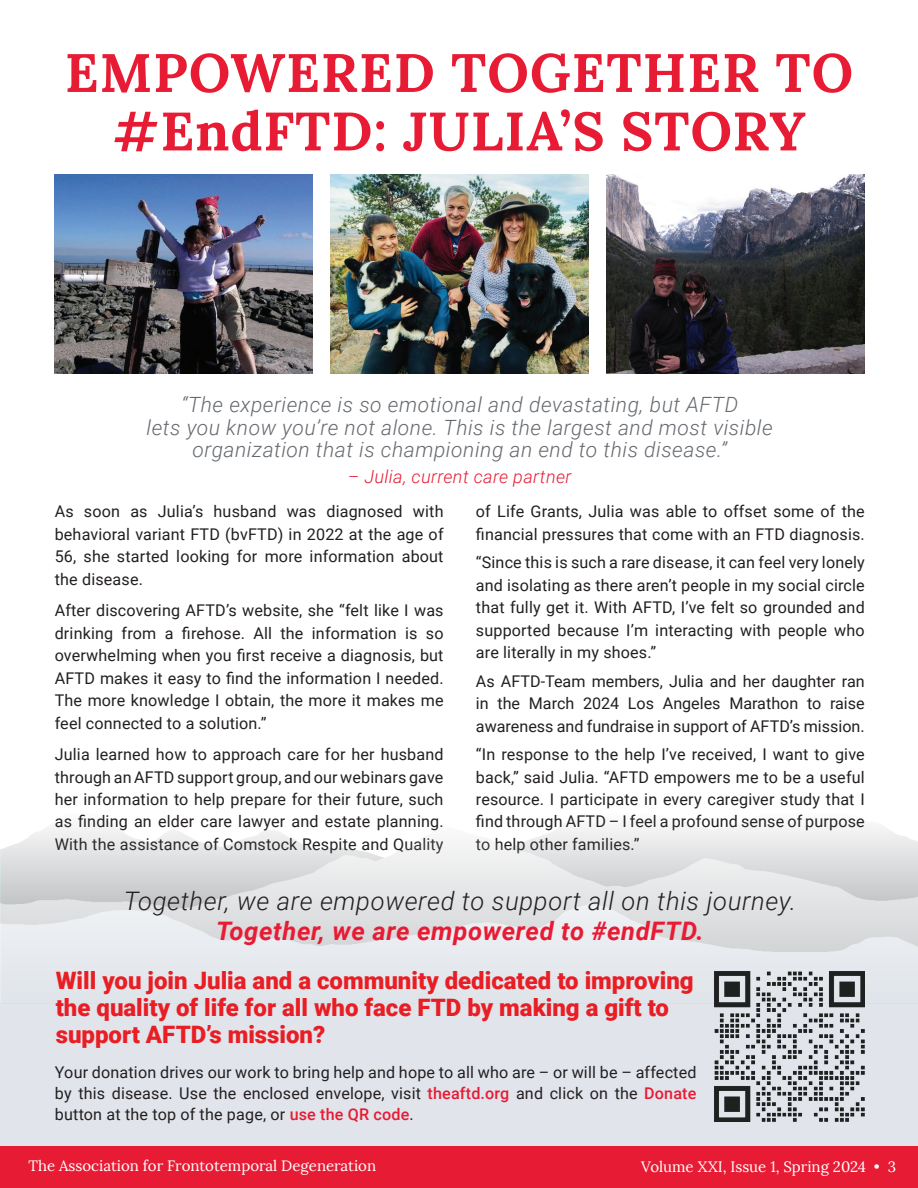
<style>
.page{position:relative;width:918px;height:1188px;background:#fff}
.page>*{position:absolute;margin:0;border:0;box-sizing:border-box;transform-origin:0 0}
.t1{font:700 54px/58.5px "Lora";letter-spacing:.02em;color:#e71c34;text-align:center}
.t2{font:italic 300 25.5px "Roboto";letter-spacing:.025em;color:#231f20}
.t3{font:italic 700 25.5px "Roboto";letter-spacing:.025em;color:#e71c34}
.t4{font:900 24px/27px "Roboto";color:#e81e24}
.t5{font:italic 300 21px/22.5px "Roboto";letter-spacing:.025em;color:#65696f;text-align:center}
.t6{font:italic 300 18px "Roboto";letter-spacing:.02em;color:#e71c34}
.t7{font:16.2px/22.5px "Roboto";letter-spacing:.01em;color:#231f20;text-align:justify}
.t8{font:15px "Lora";color:#fff}
.s1{font-weight:500;color:#e71c34}
</style>
<div class="page">
<div style="left:0;top:1146px;width:918px;height:42px;background:#e71c34"></div>
<img style="left:55px;top:174px;width:258px;height:200px">
<div style="left:0;top:1003px;width:918px;height:143px;background:#e1e4eb"></div>
<img style="left:714px;top:971px;width:151px;height:151px">
<img style="left:607px;top:174px;width:258px;height:200px">
<img style="left:331px;top:174px;width:258px;height:200px">
<h1 class="t1" style="left:65px;top:43px;width:790px">EMPOWERED TOGETHER TO #EndFTD: JULIA’S STORY</h1>
<p class="t5" style="left:147px;top:393px;width:628px">“The experience is so emotional and devastating, but AFTD<br>lets you know you’re not alone. This is the largest and most visible organization that is championing an end to this disease.”</p>
<p class="t6" style="left:348px;top:464px;width:225px">– Julia, current care partner</p>
<p class="t7" style="left:55px;top:499px;width:390px">As soon as Julia’s husband was diagnosed with behavioral variant FTD (bvFTD) in 2022 at the age of 56, she started looking for more information about the disease.</p>
<p class="t7" style="left:55px;top:598px;width:390px">After discovering AFTD’s website, she “felt like I was drinking from a firehose. All the information is so overwhelming when you first receive a diagnosis, but AFTD makes it easy to find the information I needed.<br>The more knowledge I obtain, the more it makes me feel connected to a solution.”</p>
<p class="t7" style="left:55px;top:742px;width:390px">Julia learned how to approach care for her husband through an AFTD support group, and our webinars gave her information to help prepare for their future, such as finding an elder care lawyer and estate planning.<br>With the assistance of Comstock Respite and Quality</p>
<p class="t7" style="left:476px;top:499px;width:390px">of Life Grants, Julia was able to offset some of the financial pressures that come with an FTD diagnosis.</p>
<p class="t7" style="left:476px;top:550px;width:390px">“Since this is such a rare disease, it can feel very lonely and isolating as there aren’t people in my social circle that fully get it. With AFTD, I’ve felt so grounded and supported because I’m interacting with people who are literally in my shoes.”</p>
<p class="t7" style="left:476px;top:669px;width:390px">As AFTD-Team members, Julia and her daughter ran in the March 2024 Los Angeles Marathon to raise awareness and fundraise in support of AFTD’s mission.</p>
<p class="t7" style="left:476px;top:742px;width:390px">“In response to the help I’ve received, I want to give back,” said Julia. “AFTD empowers me to be a useful resource. I participate in every caregiver study that I find through AFTD – I feel a profound sense of purpose to help other families.”</p>
<h2 class="t2" style="left:124px;top:883px;width:674px">Together, we are empowered to support all on this journey.</h2>
<h2 class="t3" style="left:216px;top:913px;width:489px">Together, we are empowered to #endFTD.</h2>
<h3 class="t4" style="left:56px;top:966px;width:640px">Will you join Julia and a community dedicated to improving the quality of life for all who face FTD by making a gift to support AFTD’s mission?</h3>
<p class="t7" style="left:55px;top:1061px;width:643px;line-height:21px">Your donation drives our work to bring help and hope to all who are – or will be – affected by this disease. Use the enclosed envelope, visit <span class="s1">theaftd.org</span> and click on the <span class="s1">Donate </span>button at the top of the page, or <span class="s1">use the QR code</span>.</p>
<p class="t8" style="left:29px;top:1156px;width:349px">The Association for Frontotemporal Degeneration</p>
<p class="t8" style="left:641px;top:1157px;width:257px">Volume XXI, Issue 1, Spring 2024 • 3</p>
</div>
